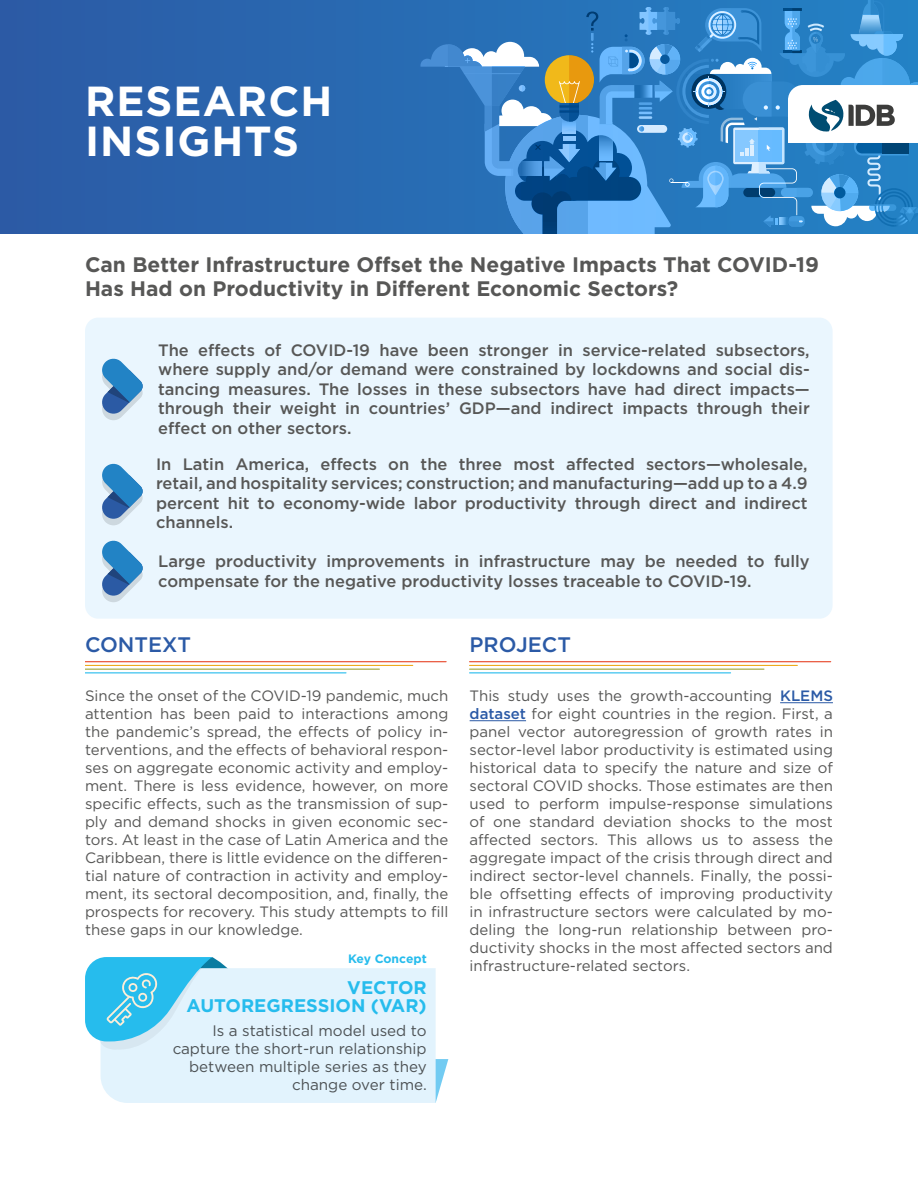
<style>
.page{position:relative;width:918px;height:1188px;background:#fff}
.page>*{position:absolute;margin:0;border:0;box-sizing:border-box;transform-origin:0 0}
.t1{font:700 42px/40.5px "Gotham";letter-spacing:.025em;color:#fff}
.t2{font:700 21px/24px "Gotham";color:#575756}
.t3{font:500 21px "Gotham";color:#2b5aa6}
.t4{font:700 18.3px/18.3px "Gotham";color:#26bced;text-align:right}
.t5{font:500 16.5px/19.5px "Gotham";color:#575756;text-align:justify}
.t6{font:15.15px/18.3px "Gotham";color:#575756;text-align:right}
.t7{font:15px/18px "Gotham";color:#575756;text-align:justify}
.t8{font:700 12.15px "Gotham";letter-spacing:-.005em;color:#26bced}
.s1{font-weight:500;color:#2b5aa6}
</style>
<div class="page">
<div style="left:0;top:0;width:918px;height:234px;background:#2a63ac"></div>
<svg style="left:420px;top:0;width:498px;height:234px"></svg>
<div style="left:85px;top:318px;width:748px;height:301px;background:#eaf6fe;border-radius:13px"></div>
<svg style="left:102px;top:358px;width:41px;height:62px"></svg>
<svg style="left:102px;top:463px;width:41px;height:62px"></svg>
<svg style="left:102px;top:540px;width:41px;height:62px"></svg>
<hr style="left:85px;top:661px;width:361px;height:1px;background:#e74527">
<hr style="left:85px;top:665px;width:328px;height:1px;background:#eeaa1e">
<hr style="left:85px;top:669px;width:294px;height:1px;background:#a0a335">
<hr style="left:85px;top:672px;width:261px;height:1px;background:#26bced">
<hr style="left:470px;top:661px;width:361px;height:1px;background:#e74527">
<hr style="left:470px;top:665px;width:327px;height:1px;background:#eeaa1e">
<hr style="left:470px;top:669px;width:294px;height:1px;background:#a0a335">
<hr style="left:470px;top:672px;width:261px;height:1px;background:#26bced">
<hr style="left:780px;top:702px;width:53px;height:1px;background:#2b5aa6">
<hr style="left:470px;top:720px;width:56px;height:1px;background:#2b5aa6">
<svg style="left:436px;top:1059px;width:12px;height:43px"></svg>
<div style="left:101px;top:968px;width:335px;height:135px;background:#e2f3fd"></div>
<svg style="left:85px;top:957px;width:156px;height:93px;background:#87d6f2"></svg>
<h1 class="t1" style="left:85px;top:81px;width:249px">RESEARCH<br>INSIGHTS</h1>
<h2 class="t2" style="left:85px;top:252px;width:736px">Can Better Infrastructure Offset the Negative Impacts That COVID-19<br>Has Had on Productivity in Different Economic Sectors?</h2>
<p class="t5" style="left:158px;top:340px;width:653px">The effects of COVID-19 have been stronger in service-related subsectors, where supply and/or demand were constrained by lockdowns and social dis&shy;tancing measures. The losses in these subsectors have had direct impacts— through their weight in countries’ GDP—and indirect impacts through their effect on other sectors.</p>
<p class="t5" style="left:156px;top:454px;width:653px">In Latin America, effects on the three most affected sectors—wholesale, retail, and hospitality services; construction; and manufacturing—add up to a 4.9 percent hit to economy-wide labor productivity through direct and indirect channels.</p>
<p class="t5" style="left:158px;top:551px;width:653px">Large productivity improvements in infrastructure may be needed to fully compensate for the negative productivity losses traceable to COVID-19.</p>
<h2 class="t3" style="left:85px;top:631px;width:108px">CONTEXT</h2>
<h2 class="t3" style="left:470px;top:631px;width:103px">PROJECT</h2>
<p class="t7" style="left:470px;top:686px;width:365px">This study uses the growth-accounting <span class="s1">KLEMS dataset</span> for eight countries in the region. First, a panel vector autoregression of growth rates in sector-level labor productivity is estimated using historical data to specify the nature and size of sectoral COVID shocks. Those estimates are then used to perform impulse-response simulations of one standard deviation shocks to the most affected sectors. This allows us to assess the aggregate impact of the crisis through direct and indirect sector-level channels. Finally, the possi&shy;ble offsetting effects of improving productivity in infrastructure sectors were calculated by mo&shy;deling the long-run relationship between pro&shy;ductivity shocks in the most affected sectors and infrastructure-related sectors.</p>
<p class="t7" style="left:85px;top:686px;width:365px">Since the onset of the COVID-19 pandemic, much attention has been paid to interactions among the pandemic’s spread, the effects of policy in&shy;terventions, and the effects of behavioral respon&shy;ses on aggregate economic activity and employ&shy;ment. There is less evidence, however, on more specific effects, such as the transmission of sup&shy;ply and demand shocks in given economic sec&shy;tors. At least in the case of Latin America and the Caribbean, there is little evidence on the differen&shy;tial nature of contraction in activity and employ&shy;ment, its sectoral decomposition, and, finally, the prospects for recovery. This study attempts to fill these gaps in our knowledge.</p>
<p class="t8" style="left:348px;top:951px;width:80px">Key Concept</p>
<p class="t4" style="left:186px;top:978px;width:242px">VECTOR<br>AUTOREGRESSION (VAR)</p>
<p class="t6" style="left:172px;top:1021px;width:256px">Is a statistical model used to capture the short-run relationship between multiple series as they change over time.</p>
</div>
